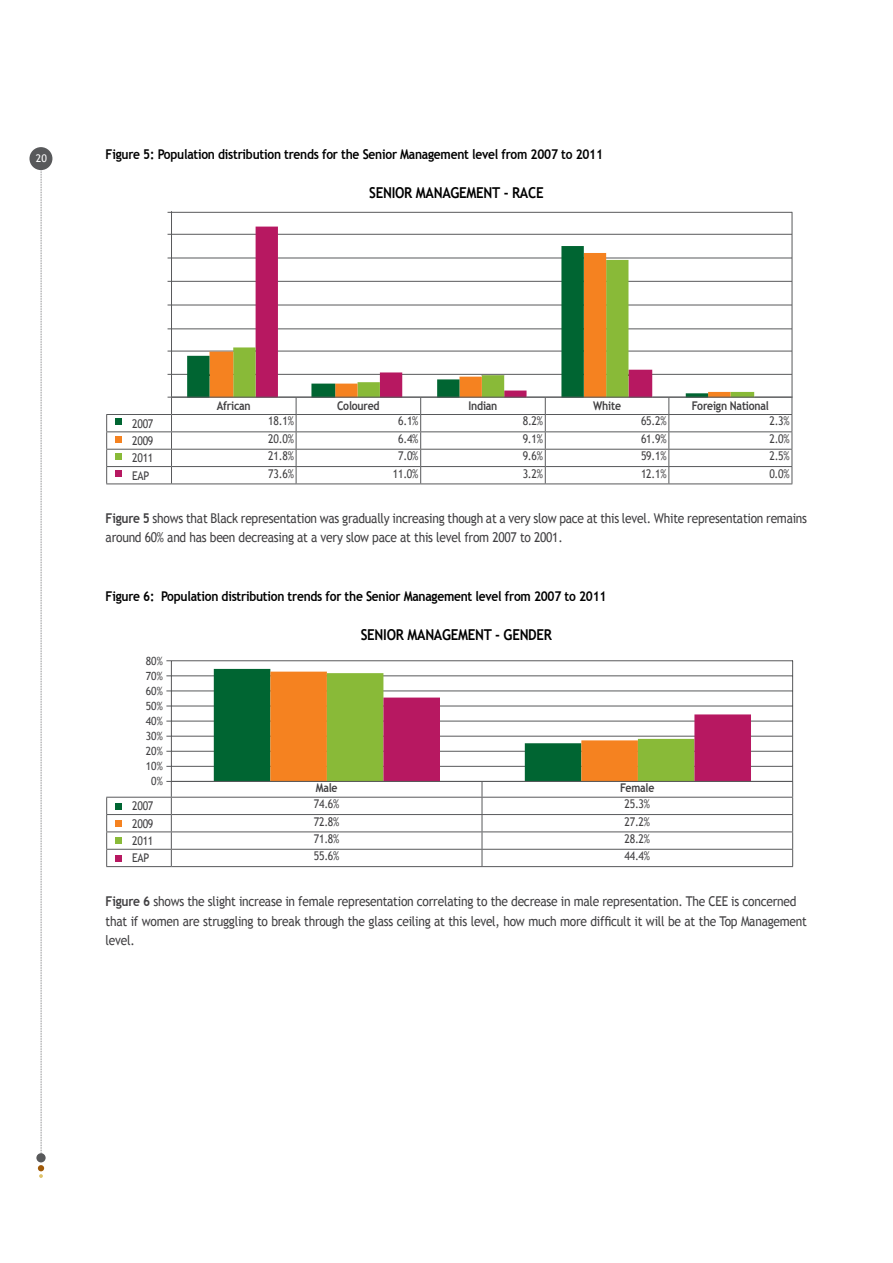
<style>
.page{position:relative;width:893px;height:1263px;background:#fff}
.page>*{position:absolute;margin:0;border:0;box-sizing:border-box;transform-origin:0 0}
.t1{font:700 15px "Trebuchet MS";letter-spacing:-.02em;color:#000;scale:.89 1}
.t2{font:13.5px/19.5px "Trebuchet MS";letter-spacing:-.02em;color:#414042;scale:.89 1}
.t3{font:700 13.5px "Trebuchet MS";letter-spacing:-.02em;color:#000;scale:.89 1}
.t4{font:12px "Trebuchet MS";letter-spacing:-.02em;color:#414042;scale:.87 1}
.t5{font:700 12px "Trebuchet MS";letter-spacing:-.02em;color:#414042;scale:.87 1}
.t6{font:11.25px/15px "Trebuchet MS";letter-spacing:.01em;color:#414042;text-align:center;scale:.91 1}
.t7{font:10.5px "Trebuchet MS";color:#fff}
.s1{font-weight:700}
</style>
<div class="page">
<svg style="left:41px;top:170px;width:1px;height:983px"></svg>
<div style="left:36px;top:1153px;width:10px;height:9px;background:#58595b;border-radius:50%"></div>
<svg style="left:38px;top:1165px;width:6px;height:13px"></svg>
<div style="left:29px;top:147px;width:23px;height:23px;background:#58595b;border-radius:50%"></div>
<hr style="left:106px;top:414px;width:65px;height:1px;background:#58595b">
<hr style="left:171px;top:414px;width:125px;height:1px;background:#58595b">
<hr style="left:296px;top:414px;width:125px;height:1px;background:#58595b">
<hr style="left:421px;top:414px;width:124px;height:1px;background:#58595b">
<hr style="left:545px;top:414px;width:124px;height:1px;background:#58595b">
<hr style="left:669px;top:414px;width:123px;height:1px;background:#58595b">
<hr style="left:106px;top:431px;width:65px;height:1px;background:#58595b">
<hr style="left:171px;top:431px;width:125px;height:1px;background:#58595b">
<hr style="left:296px;top:431px;width:125px;height:1px;background:#58595b">
<hr style="left:421px;top:431px;width:124px;height:1px;background:#58595b">
<hr style="left:545px;top:431px;width:124px;height:1px;background:#58595b">
<hr style="left:669px;top:431px;width:123px;height:1px;background:#58595b">
<hr style="left:106px;top:449px;width:65px;height:1px;background:#58595b">
<hr style="left:171px;top:449px;width:125px;height:1px;background:#58595b">
<hr style="left:296px;top:449px;width:125px;height:1px;background:#58595b">
<hr style="left:421px;top:449px;width:124px;height:1px;background:#58595b">
<hr style="left:545px;top:449px;width:124px;height:1px;background:#58595b">
<hr style="left:669px;top:449px;width:123px;height:1px;background:#58595b">
<hr style="left:106px;top:466px;width:65px;height:1px;background:#58595b">
<svg style="left:106px;top:415px;width:1px;height:68px"></svg>
<hr style="left:106px;top:483px;width:65px;height:1px;background:#58595b">
<hr style="left:171px;top:466px;width:125px;height:1px;background:#58595b">
<svg style="left:171px;top:398px;width:1px;height:85px"></svg>
<hr style="left:171px;top:483px;width:125px;height:1px;background:#58595b">
<hr style="left:296px;top:466px;width:125px;height:1px;background:#58595b">
<svg style="left:296px;top:398px;width:1px;height:85px"></svg>
<hr style="left:296px;top:483px;width:125px;height:1px;background:#58595b">
<hr style="left:421px;top:466px;width:124px;height:1px;background:#58595b">
<svg style="left:420px;top:398px;width:1px;height:85px"></svg>
<hr style="left:421px;top:483px;width:124px;height:1px;background:#58595b">
<hr style="left:545px;top:466px;width:124px;height:1px;background:#58595b">
<svg style="left:545px;top:398px;width:1px;height:85px"></svg>
<hr style="left:545px;top:483px;width:124px;height:1px;background:#58595b">
<hr style="left:669px;top:466px;width:123px;height:1px;background:#58595b">
<svg style="left:668px;top:398px;width:1px;height:85px"></svg>
<svg style="left:792px;top:398px;width:1px;height:85px"></svg>
<hr style="left:669px;top:483px;width:123px;height:1px;background:#58595b">
<hr style="left:106px;top:797px;width:65px;height:1px;background:#58595b">
<hr style="left:106px;top:814px;width:65px;height:1px;background:#58595b">
<hr style="left:106px;top:831px;width:65px;height:1px;background:#58595b">
<hr style="left:106px;top:849px;width:65px;height:1px;background:#58595b">
<svg style="left:106px;top:797px;width:1px;height:69px"></svg>
<hr style="left:106px;top:866px;width:65px;height:1px;background:#58595b">
<hr style="left:171px;top:797px;width:311px;height:1px;background:#58595b">
<hr style="left:171px;top:814px;width:311px;height:1px;background:#58595b">
<hr style="left:171px;top:831px;width:311px;height:1px;background:#58595b">
<hr style="left:171px;top:849px;width:311px;height:1px;background:#58595b">
<hr style="left:171px;top:866px;width:311px;height:1px;background:#58595b">
<hr style="left:482px;top:797px;width:311px;height:1px;background:#58595b">
<hr style="left:482px;top:814px;width:311px;height:1px;background:#58595b">
<hr style="left:482px;top:831px;width:311px;height:1px;background:#58595b">
<hr style="left:482px;top:849px;width:311px;height:1px;background:#58595b">
<svg style="left:792px;top:782px;width:1px;height:84px"></svg>
<hr style="left:482px;top:866px;width:311px;height:1px;background:#58595b">
<div style="left:115px;top:418px;width:7px;height:7px;background:#006532"></div>
<div style="left:115px;top:803px;width:7px;height:6px;background:#006532"></div>
<div style="left:115px;top:436px;width:7px;height:6px;background:#f58220"></div>
<div style="left:115px;top:820px;width:7px;height:7px;background:#f58220"></div>
<div style="left:115px;top:453px;width:7px;height:7px;background:#89ba38"></div>
<div style="left:115px;top:838px;width:7px;height:6px;background:#89ba38"></div>
<div style="left:115px;top:471px;width:7px;height:6px;background:#b71861"></div>
<div style="left:115px;top:855px;width:7px;height:6px;background:#b71861"></div>
<svg style="left:209px;top:226px;width:69px;height:20px"></svg>
<hr style="left:171px;top:661px;width:1px;height:120px;background:#58595b">
<hr style="left:792px;top:661px;width:1px;height:120px;background:#58595b">
<hr style="left:171px;top:660px;width:622px;height:1px;background:#58595b">
<hr style="left:171px;top:675px;width:622px;height:1px;background:#58595b">
<hr style="left:171px;top:690px;width:621px;height:1px;background:#58595b">
<hr style="left:171px;top:706px;width:622px;height:1px;background:#58595b">
<hr style="left:171px;top:721px;width:622px;height:1px;background:#58595b">
<hr style="left:171px;top:736px;width:621px;height:1px;background:#58595b">
<hr style="left:171px;top:751px;width:622px;height:1px;background:#58595b">
<hr style="left:171px;top:766px;width:621px;height:1px;background:#58595b">
<svg style="left:214px;top:669px;width:537px;height:197px"></svg>
<svg style="left:166px;top:781px;width:6px;height:85px"></svg>
<hr style="left:171px;top:781px;width:622px;height:1px;background:#58595b">
<hr style="left:171px;top:211px;width:1px;height:186px;background:#58595b">
<hr style="left:792px;top:212px;width:1px;height:185px;background:#58595b">
<hr style="left:168px;top:212px;width:624px;height:1px;background:#58595b">
<hr style="left:168px;top:258px;width:624px;height:1px;background:#58595b">
<hr style="left:168px;top:234px;width:624px;height:1px;background:#58595b">
<hr style="left:168px;top:281px;width:624px;height:1px;background:#58595b">
<hr style="left:168px;top:305px;width:624px;height:1px;background:#58595b">
<hr style="left:168px;top:328px;width:624px;height:1px;background:#58595b">
<hr style="left:168px;top:351px;width:624px;height:1px;background:#58595b">
<hr style="left:168px;top:374px;width:624px;height:1px;background:#58595b">
<svg style="left:256px;top:227px;width:396px;height:19px"></svg>
<svg style="left:730px;top:280px;width:24px;height:117px"></svg>
<svg style="left:708px;top:257px;width:22px;height:140px"></svg>
<svg style="left:187px;top:246px;width:521px;height:151px"></svg>
<hr style="left:168px;top:397px;width:625px;height:1px;background:#58595b">
<p class="t7" style="left:36px;top:153px;width:13px">20</p>
<p class="t3" style="left:106px;top:146px;width:560px">Figure 5: Population distribution trends for the Senior Management level from 2007 to 2011</p>
<p class="t1" style="left:369px;top:183px;width:198px">SENIOR MANAGEMENT - RACE</p>
<p class="t5" style="left:217px;top:398px;width:40px">African</p>
<p class="t5" style="left:337px;top:398px;width:50px">Coloured</p>
<p class="t5" style="left:468px;top:398px;width:35px">Indian</p>
<p class="t5" style="left:593px;top:398px;width:33px">White</p>
<p class="t5" style="left:692px;top:398px;width:90px">Foreign National</p>
<p class="t4" style="left:132px;top:416px;width:26px">2007</p>
<p class="t4" style="left:268px;top:414px;width:31px">18.1%</p>
<p class="t4" style="left:398px;top:414px;width:25px">6.1%</p>
<p class="t4" style="left:523px;top:414px;width:25px">8.2%</p>
<p class="t4" style="left:641px;top:414px;width:31px">65.2%</p>
<p class="t4" style="left:769px;top:414px;width:25px">2.3%</p>
<p class="t4" style="left:132px;top:434px;width:26px">2009</p>
<p class="t4" style="left:268px;top:431px;width:31px">20.0%</p>
<p class="t4" style="left:398px;top:431px;width:25px">6.4%</p>
<p class="t4" style="left:523px;top:431px;width:25px">9.1%</p>
<p class="t4" style="left:641px;top:431px;width:31px">61.9%</p>
<p class="t4" style="left:769px;top:431px;width:25px">2.0%</p>
<p class="t4" style="left:132px;top:451px;width:26px">2011</p>
<p class="t4" style="left:268px;top:449px;width:31px">21.8%</p>
<p class="t4" style="left:398px;top:449px;width:25px">7.0%</p>
<p class="t4" style="left:523px;top:449px;width:25px">9.6%</p>
<p class="t4" style="left:641px;top:449px;width:31px">59.1%</p>
<p class="t4" style="left:769px;top:449px;width:25px">2.5%</p>
<p class="t4" style="left:132px;top:468px;width:21px">EAP</p>
<p class="t4" style="left:268px;top:466px;width:31px">73.6%</p>
<p class="t4" style="left:393px;top:466px;width:31px">11.0%</p>
<p class="t4" style="left:523px;top:466px;width:25px">3.2%</p>
<p class="t4" style="left:641px;top:466px;width:31px">12.1%</p>
<p class="t4" style="left:769px;top:466px;width:25px">0.0%</p>
<p class="t2" style="left:106px;top:508px;width:790px"><span class="s1">Figure 5</span> shows that Black representation was gradually increasing though at a very slow pace at this level. White representation remains around 60% and has been decreasing at a very slow pace at this level from 2007 to 2001.</p>
<p class="t3" style="left:106px;top:587px;width:564px">Figure 6: Population distribution trends for the Senior Management level from 2007 to 2011</p>
<p class="t1" style="left:361px;top:625px;width:216px">SENIOR MANAGEMENT - GENDER</p>
<p class="t6" style="left:146px;top:653px;width:20px">80%<br>70%<br>60%<br>50%<br>40%<br>30%<br>20%<br>10%<br>0%</p>
<p class="t5" style="left:316px;top:781px;width:27px">Male</p>
<p class="t5" style="left:620px;top:781px;width:41px">Female</p>
<p class="t4" style="left:132px;top:799px;width:26px">2007</p>
<p class="t4" style="left:314px;top:797px;width:31px">74.6%</p>
<p class="t4" style="left:624px;top:797px;width:31px">25.3%</p>
<p class="t4" style="left:132px;top:816px;width:26px">2009</p>
<p class="t4" style="left:314px;top:814px;width:31px">72.8%</p>
<p class="t4" style="left:624px;top:814px;width:31px">27.2%</p>
<p class="t4" style="left:132px;top:834px;width:26px">2011</p>
<p class="t4" style="left:314px;top:831px;width:31px">71.8%</p>
<p class="t4" style="left:624px;top:831px;width:31px">28.2%</p>
<p class="t4" style="left:132px;top:851px;width:21px">EAP</p>
<p class="t4" style="left:314px;top:849px;width:31px">55.6%</p>
<p class="t4" style="left:624px;top:849px;width:31px">44.4%</p>
<p class="t2" style="left:106px;top:892px;width:789px"><span class="s1">Figure 6</span> shows the slight increase in female representation correlating to the decrease in male representation. The CEE is concerned that if women are struggling to break through the glass ceiling at this level, how much more difficult it will be at the Top Management level.</p>
</div>
